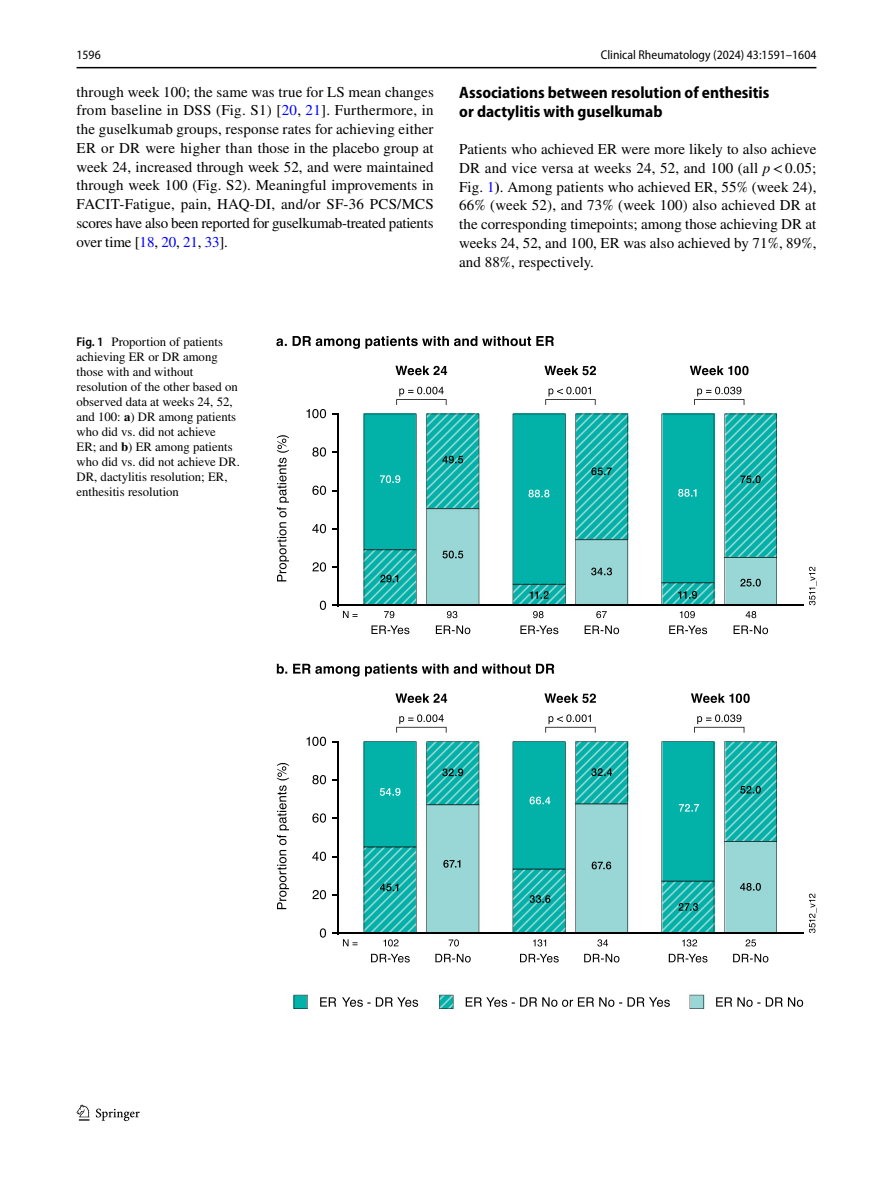
<style>
.page{position:relative;width:893px;height:1187px;background:#fff}
.page>*{position:absolute;margin:0;border:0;box-sizing:border-box;transform-origin:0 0}
.t1{font:700 semi-condensed 16.5px/18.8px "Myriad Pro";color:#000}
.t2{font:15px/18.8px "STIX";letter-spacing:-.01em;color:#000;text-align:justify}
.t3{font:12.75px/15px "STIX";color:#000}
.t4{font:semi-condensed 12.75px "Myriad Pro";color:#000}
.s1{color:#00f}
.s2{font-style:italic}
.s3{font-weight:700}
.s4{font-family:"Myriad Pro";font-weight:600;font-stretch:semi-condensed}
</style>
<div class="page">
<hr style="left:77px;top:67px;width:739px;height:1px;background:#000">
<svg style="left:77px;top:1104px;width:12px;height:16px"></svg>
<svg style="left:96px;top:1108px;width:44px;height:12px"></svg>
<img style="left:312px;top:418px;width:465px;height:590px">
<svg style="left:395px;top:366px;width:52px;height:9px"></svg>
<svg style="left:320px;top:600px;width:6px;height:10px"></svg>
<svg style="left:312px;top:562px;width:14px;height:9px"></svg>
<svg style="left:312px;top:524px;width:14px;height:9px"></svg>
<svg style="left:312px;top:485px;width:14px;height:10px"></svg>
<svg style="left:312px;top:447px;width:14px;height:9px"></svg>
<svg style="left:306px;top:409px;width:20px;height:9px"></svg>
<svg style="left:277px;top:435px;width:12px;height:146px"></svg>
<svg style="left:276px;top:336px;width:278px;height:13px"></svg>
<svg style="left:809px;top:566px;width:7px;height:39px"></svg>
<svg style="left:544px;top:366px;width:205px;height:9px"></svg>
<svg style="left:395px;top:693px;width:52px;height:10px"></svg>
<svg style="left:320px;top:928px;width:6px;height:9px"></svg>
<svg style="left:312px;top:889px;width:14px;height:10px"></svg>
<svg style="left:312px;top:851px;width:14px;height:9px"></svg>
<svg style="left:312px;top:813px;width:14px;height:9px"></svg>
<svg style="left:312px;top:775px;width:14px;height:9px"></svg>
<svg style="left:306px;top:736px;width:20px;height:10px"></svg>
<svg style="left:277px;top:763px;width:12px;height:146px"></svg>
<svg style="left:277px;top:663px;width:277px;height:13px"></svg>
<svg style="left:809px;top:893px;width:7px;height:39px"></svg>
<svg style="left:544px;top:693px;width:206px;height:10px"></svg>
<svg style="left:716px;top:997px;width:87px;height:9px"></svg>
<svg style="left:690px;top:994px;width:14px;height:14px"></svg>
<svg style="left:320px;top:997px;width:98px;height:9px"></svg>
<svg style="left:294px;top:994px;width:14px;height:14px"></svg>
<svg style="left:466px;top:997px;width:204px;height:9px"></svg>
<svg style="left:439px;top:994px;width:14px;height:14px"></svg>
<svg style="left:343px;top:939px;width:413px;height:7px"></svg>
<hr style="left:337px;top:604px;width:467px;height:2px;background:#000">
<hr style="left:337px;top:932px;width:466px;height:1px;background:#000">
<hr style="left:337px;top:741px;width:2px;height:192px;background:#000">
<svg style="left:332px;top:413px;width:445px;height:205px"></svg>
<svg style="left:364px;top:741px;width:52px;height:191px;background:#13b2aa"></svg>
<svg style="left:426px;top:741px;width:53px;height:191px;background:#71c7c4"></svg>
<svg style="left:513px;top:741px;width:52px;height:191px;background:#10b1a9"></svg>
<svg style="left:661px;top:741px;width:53px;height:191px;background:#11b1a8"></svg>
<svg style="left:575px;top:741px;width:53px;height:191px;background:#71c6c3"></svg>
<svg style="left:724px;top:741px;width:53px;height:191px;background:#5cc1bd"></svg>
<svg style="left:396px;top:386px;width:51px;height:19px"></svg>
<svg style="left:545px;top:386px;width:51px;height:19px"></svg>
<svg style="left:694px;top:386px;width:50px;height:19px"></svg>
<svg style="left:396px;top:714px;width:51px;height:18px"></svg>
<svg style="left:545px;top:714px;width:51px;height:18px"></svg>
<svg style="left:694px;top:714px;width:50px;height:18px"></svg>
<svg style="left:371px;top:625px;width:397px;height:9px"></svg>
<svg style="left:371px;top:953px;width:397px;height:9px"></svg>
<p class="t4" style="left:77px;top:48px;width:26px">1596</p>
<p class="t4" style="left:601px;top:48px;width:217px">Clinical Rheumatology (2024) 43:1591–1604</p>
<p class="t2" style="left:77px;top:83px;width:359px">through week 100; the same was true for LS mean changes from baseline in DSS (Fig. S1) [<span class="s1">20</span>, <span class="s1">21</span>]. Furthermore, in the guselkumab groups, response rates for achieving either ER or DR were higher than those in the placebo group at week 24, increased through week 52, and were maintained through week 100 (Fig. S2). Meaningful improvements in FACIT-Fatigue, pain, HAQ-DI, and/or SF-36 PCS/MCS scores have also been reported for guselkumab-treated patients over time [<span class="s1">18</span>, <span class="s1">20</span>, <span class="s1">21</span>, <span class="s1">33</span>].</p>
<p class="t1" style="left:459px;top:83px;width:312px">Associations between resolution of enthesitis or dactylitis with guselkumab</p>
<p class="t2" style="left:459px;top:141px;width:359px">Patients who achieved ER were more likely to also achieve DR and vice versa at weeks 24, 52, and 100 (all <span class="s2">p</span>&lt;0.05; Fig. <span class="s1">1</span><span class="s3">)</span>. Among patients who achieved ER, 55% (week 24), 66% (week 52), and 73% (week 100) also achieved DR at the corresponding timepoints; among those achieving DR at weeks 24, 52, and 100, ER was also achieved by 71%, 89%, and 88%, respectively.</p>
<p class="t3" style="left:77px;top:334px;width:165px"><span class="s4">Fig. 1</span> Proportion of patients achieving ER or DR among those with and without resolution of the other based on observed data at weeks 24, 52, and 100: <span class="s3">a</span>) DR among patients who did vs. did not achieve<br>ER; and <span class="s3">b</span>) ER among patients who did vs. did not achieve DR.<br>DR, dactylitis resolution; ER, enthesitis resolution</p>
</div>
